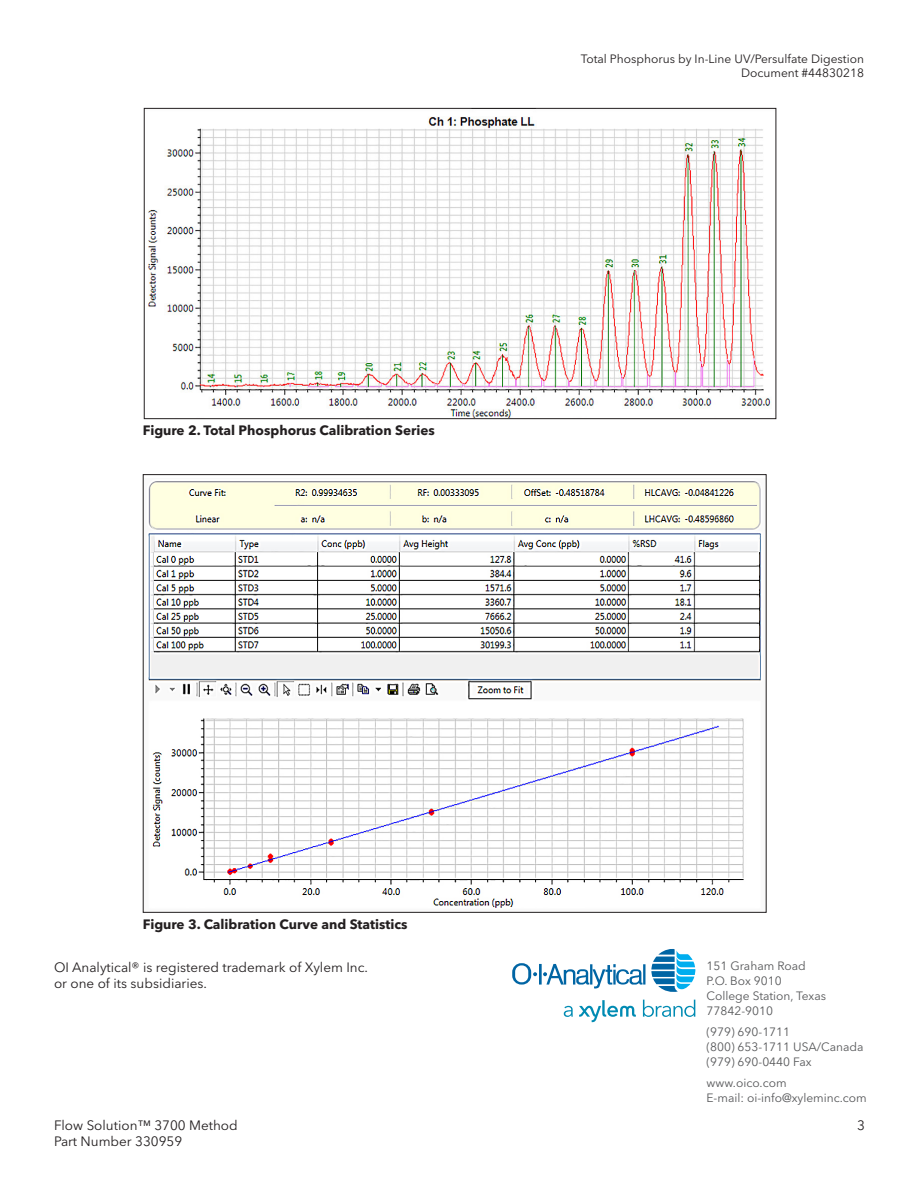
<style>
.page{position:relative;width:918px;height:1188px;background:#fff}
.page>*{position:absolute;margin:0;border:0;box-sizing:border-box;transform-origin:0 0}
.t1{font:13.5px/16.2px "Avenir Next LT Pro";color:#231f20}
.t2{font:700 13.5px "Avenir Next LT Pro";color:#231f20}
.t3{font:12px/15px "Avenir Next LT Pro";color:#57585a}
.t4{font:12px/14.4px "Avenir Next LT Pro";color:#231f20;text-align:right}
</style>
<div class="page">
<svg style="left:512px;top:949px;width:183px;height:43px"></svg>
<svg style="left:564px;top:1006px;width:9px;height:11px"></svg>
<svg style="left:643px;top:1000px;width:52px;height:17px"></svg>
<svg style="left:579px;top:1000px;width:57px;height:22px"></svg>
<img style="left:148px;top:117px;width:623px;height:300px">
<img style="left:148px;top:481px;width:613px;height:427px">
<p class="t2" style="left:143px;top:422px;width:294px">Figure 2. Total Phosphorus Calibration Series</p>
<p class="t4" style="left:581px;top:52px;width:285px">Total Phosphorus by In-Line UV/Persulfate Digestion<br>Document #44830218</p>
<p class="t2" style="left:143px;top:916px;width:266px">Figure 3. Calibration Curve and Statistics</p>
<p class="t1" style="left:54px;top:959px;width:315px">OI Analytical® is registered trademark of Xylem Inc. or one of its subsidiaries.</p>
<p class="t3" style="left:707px;top:959px;width:121px">151 Graham Road<br>P.O. Box 9010<br>College Station, Texas<br>77842-9010</p>
<p class="t3" style="left:707px;top:1025px;width:159px">(979) 690-1711<br>(800) 653-1711 USA/Canada (979) 690-0440 Fax</p>
<p class="t3" style="left:707px;top:1076px;width:162px">www.oico.com<br>E-mail: oi-info@xyleminc.com</p>
<p class="t1" style="left:54px;top:1117px;width:185px">Flow Solution™ 3700 Method</p>
<p class="t1" style="left:857px;top:1117px;width:9px">3</p>
<p class="t1" style="left:54px;top:1133px;width:130px">Part Number 330959</p>
</div>
